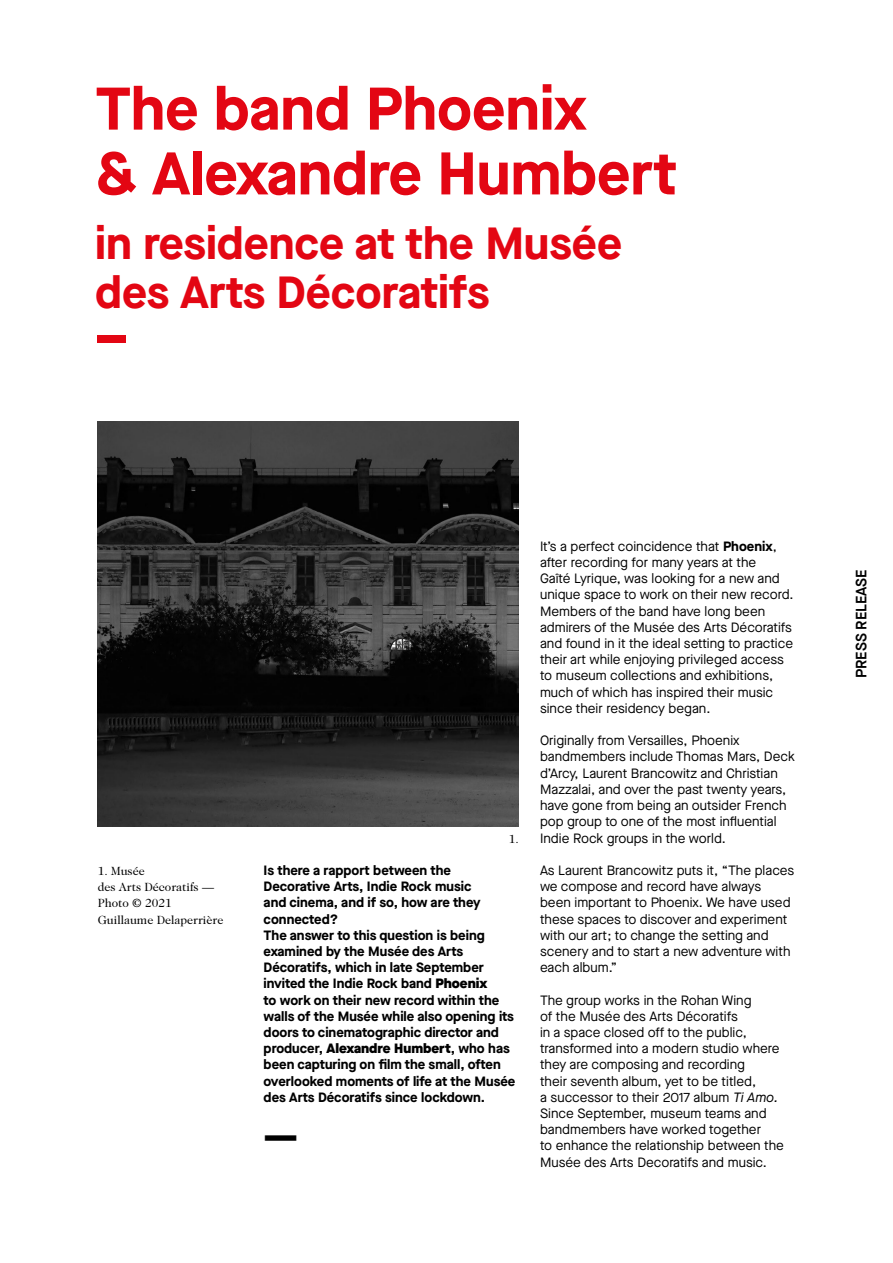
<style>
.page{position:relative;width:893px;height:1263px;background:#fff}
.page>*{position:absolute;margin:0;border:0;box-sizing:border-box;transform-origin:0 0}
.t1{font:700 60px/64.8px "Maison Neue";color:#e30613}
.t2{font:700 45px/48.6px "Maison Neue";color:#e30613}
.t3{font:700 40.8px "Maison Neue";color:#000}
.t4{font:600 15px "Maison Neue";color:#000}
.t5{font:13.5px/16.2px "Maison Neue";color:#000}
.t6{font:700 13.5px/16.2px "Maison Neue";color:#000}
.t7{font:12px/16.2px "Caslon Two Twenty Four";color:#000}
.s1{font-weight:900}
.s2{font-weight:700}
.s3{font-style:italic}
</style>
<div class="page">
<img style="left:98px;top:421px;width:421px;height:405px">
<h1 class="t1" style="left:95px;top:74px;width:583px">The band Phoenix<br>&amp; Alexandre Humbert</h1>
<h2 class="t2" style="left:95px;top:218px;width:528px">in residence at the Musée des Arts Décoratifs</h2>
<h1 class="t1" style="left:95px;top:301px;width:35px">–</h1>
<p class="t7" style="left:509px;top:830px;width:12px">1.</p>
<p class="t7" style="left:98px;top:863px;width:127px">1. Musée<br>des Arts Décoratifs —<br>Photo © 2021<br>Guillaume Delaperrière</p>
<p class="t6" style="left:264px;top:862px;width:253px">Is there a rapport between the Decorative Arts, Indie Rock music<br>and cinema, and if so, how are they connected?<br>The answer to this question is being examined by the Musée des Arts Décoratifs, which in late September invited the Indie Rock band <span class="s1">Phoenix<br></span>to work on their new record within the walls of the Musée while also opening its doors to cinematographic director and producer, <span class="s1">Alexandre Humbert</span>, who has been capturing on film the small, often overlooked moments of life at the Musée des Arts Décoratifs since lockdown.</p>
<h3 class="t3" style="left:264px;top:1107px;width:36px">—</h3>
<p class="t5" style="left:540px;top:538px;width:255px">It’s a perfect coincidence that <span class="s2">Phoenix</span>, after recording for many years at the<br>Gaîté Lyrique, was looking for a new and unique space to work on their new record.<br>Members of the band have long been admirers of the Musée des Arts Décoratifs and found in it the ideal setting to practice their art while enjoying privileged access to museum collections and exhibitions, much of which has inspired their music since their residency began.</p>
<p class="t5" style="left:540px;top:732px;width:256px">Originally from Versailles, Phoenix bandmembers include Thomas Mars, Deck d’Arcy, Laurent Brancowitz and Christian Mazzalai, and over the past twenty years, have gone from being an outsider French pop group to one of the most influential Indie Rock groups in the world.</p>
<p class="t5" style="left:540px;top:862px;width:256px">As Laurent Brancowitz puts it, “The places we compose and record have always been important to Phoenix. We have used these spaces to discover and experiment with our art; to change the setting and scenery and to start a new adventure with each album.”</p>
<p class="t5" style="left:540px;top:991px;width:245px">The group works in the Rohan Wing<br>of the Musée des Arts Décoratifs<br>in a space closed off to the public, transformed into a modern studio where they are composing and recording<br>their seventh album, yet to be titled,<br>a successor to their 2017 album <span class="s3">Ti Amo.<br></span>Since September, museum teams and bandmembers have worked together<br>to enhance the relationship between the Musée des Arts Decoratifs and music.</p>
<p class="t4" style="left:851px;top:678px;width:110px;rotate:-90deg">PRESS RELEASE</p>
</div>
